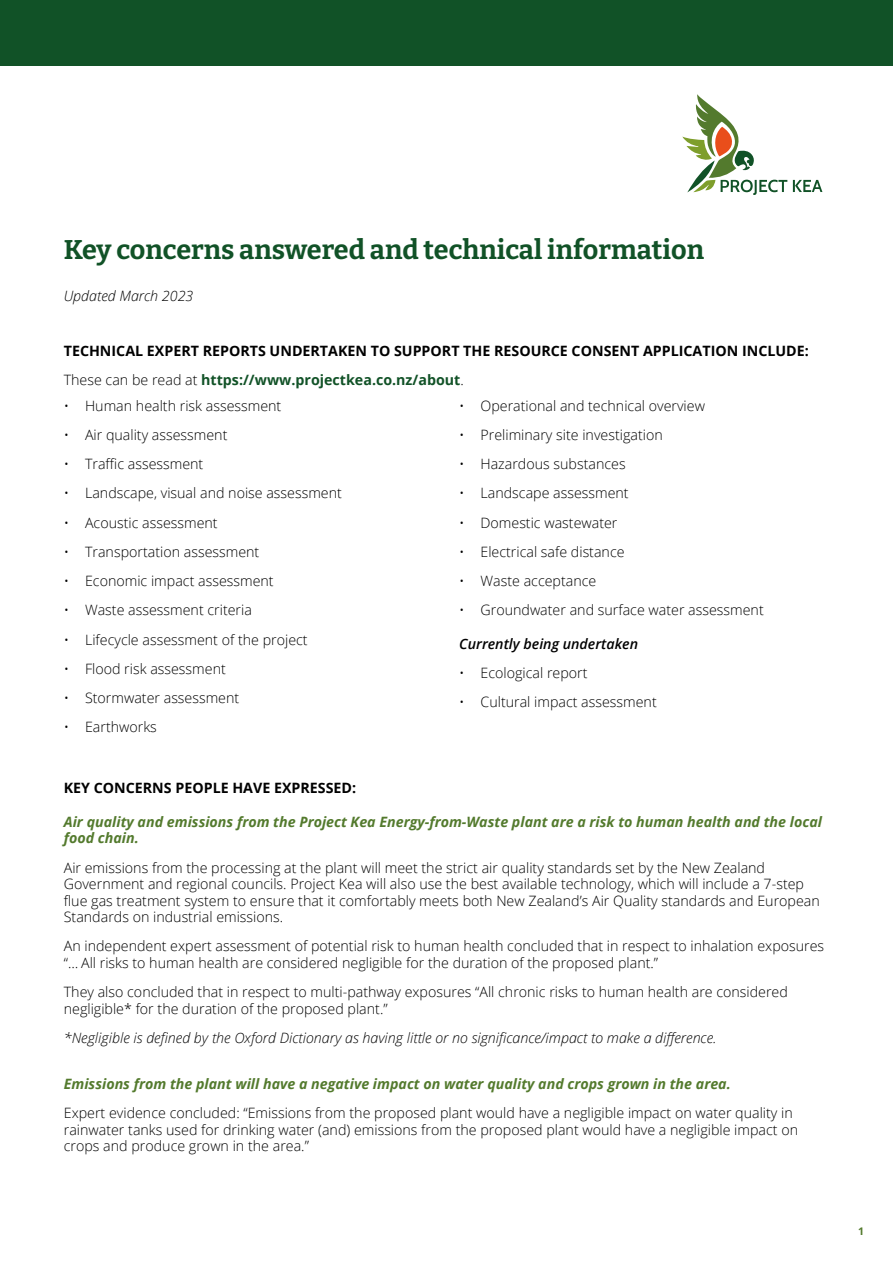
<style>
.page{position:relative;width:893px;height:1263px;background:#fff}
.page>*{position:absolute;margin:0;border:0;box-sizing:border-box;transform-origin:0 0}
.t1{font:700 27px "Bitter";color:#115227}
.t2{font:300 14.25px/16.5px "Open Sans";color:#000}
.t3{font:italic 700 14.25px/16.5px "Open Sans";color:#537a2d}
.t4{font:700 14.25px/29.2px "Open Sans";color:#000}
.t5{font:italic 300 14.25px "Open Sans";color:#000}
.t6{font:italic 600 14.25px "Open Sans";color:#000}
.t7{font:700 10.5px "Open Sans";color:#537a2d}
.s1{font-weight:300}
.s2{color:#115227}
</style>
<div class="page">
<div style="left:0;top:0;width:893px;height:66px;background:#115227"></div>
<svg style="left:682px;top:94px;width:105px;height:101px"></svg>
<svg style="left:793px;top:180px;width:29px;height:12px"></svg>
<h1 class="t1" style="left:64px;top:233px;width:642px">Key concerns answered and technical information</h1>
<p class="t5" style="left:64px;top:286px;width:131px">Updated March 2023</p>
<p class="t4" style="left:64px;top:336px;width:747px">TECHNICAL EXPERT REPORTS UNDERTAKEN TO SUPPORT THE RESOURCE CONSENT APPLICATION INCLUDE:<br><span class="s1">These can be read at</span> <span class="s2">https://www.projectkea.co.nz/about</span><span class="s1">.</span></p>
<p class="t2" style="left:64px;top:397px;width:219px">• Human health risk assessment</p>
<p class="t2" style="left:64px;top:426px;width:165px">• Air quality assessment</p>
<p class="t2" style="left:64px;top:455px;width:141px">• Traffic assessment</p>
<p class="t2" style="left:64px;top:485px;width:280px">• Landscape, visual and noise assessment</p>
<p class="t2" style="left:64px;top:514px;width:155px">• Acoustic assessment</p>
<p class="t2" style="left:64px;top:543px;width:197px">• Transportation assessment</p>
<p class="t2" style="left:64px;top:572px;width:211px">• Economic impact assessment</p>
<p class="t2" style="left:64px;top:602px;width:190px">• Waste assessment criteria</p>
<p class="t2" style="left:64px;top:631px;width:245px">• Lifecycle assessment of the project</p>
<p class="t2" style="left:64px;top:660px;width:164px">• Flood risk assessment</p>
<p class="t2" style="left:64px;top:689px;width:177px">• Stormwater assessment</p>
<p class="t2" style="left:64px;top:719px;width:95px">• Earthworks</p>
<p class="t2" style="left:459px;top:397px;width:247px">• Operational and technical overview</p>
<p class="t2" style="left:459px;top:426px;width:205px">• Preliminary site investigation</p>
<p class="t2" style="left:459px;top:455px;width:168px">• Hazardous substances</p>
<p class="t2" style="left:459px;top:485px;width:171px">• Landscape assessment</p>
<p class="t2" style="left:459px;top:514px;width:160px">• Domestic wastewater</p>
<p class="t2" style="left:459px;top:543px;width:167px">• Electrical safe distance</p>
<p class="t2" style="left:459px;top:572px;width:139px">• Waste acceptance</p>
<p class="t2" style="left:459px;top:602px;width:306px">• Groundwater and surface water assessment</p>
<p class="t6" style="left:459px;top:634px;width:180px">Currently being undertaken</p>
<p class="t2" style="left:459px;top:664px;width:130px">• Ecological report</p>
<p class="t2" style="left:459px;top:694px;width:199px">• Cultural impact assessment</p>
<p class="t4" style="left:64px;top:773px;width:294px">KEY CONCERNS PEOPLE HAVE EXPRESSED:</p>
<p class="t3" style="left:64px;top:813px;width:760px">Air quality and emissions from the Project Kea Energy-from-Waste plant are a risk to human health and the local food chain.</p>
<p class="t2" style="left:64px;top:859px;width:757px">Air emissions from the processing at the plant will meet the strict air quality standards set by the New Zealand Government and regional councils. Project Kea will also use the best available technology, which will include a 7-step flue gas treatment system to ensure that it comfortably meets both New Zealand’s Air Quality standards and European Standards on industrial emissions.</p>
<p class="t2" style="left:64px;top:937px;width:762px">An independent expert assessment of potential risk to human health concluded that in respect to inhalation exposures “… All risks to human health are considered negligible for the duration of the proposed plant.”</p>
<p class="t2" style="left:64px;top:983px;width:726px">They also concluded that in respect to multi-pathway exposures “All chronic risks to human health are considered negligible* for the duration of the proposed plant.”</p>
<p class="t5" style="left:64px;top:1028px;width:654px">*Negligible is defined by the Oxford Dictionary as having little or no significance/impact to make a difference.</p>
<p class="t3" style="left:64px;top:1075px;width:668px">Emissions from the plant will have a negative impact on water quality and crops grown in the area.</p>
<p class="t2" style="left:64px;top:1105px;width:736px">Expert evidence concluded: “Emissions from the proposed plant would have a negligible impact on water quality in rainwater tanks used for drinking water (and) emissions from the proposed plant would have a negligible impact on crops and produce grown in the area.”</p>
<p class="t7" style="left:858px;top:1224px;width:7px">1</p>
</div>
